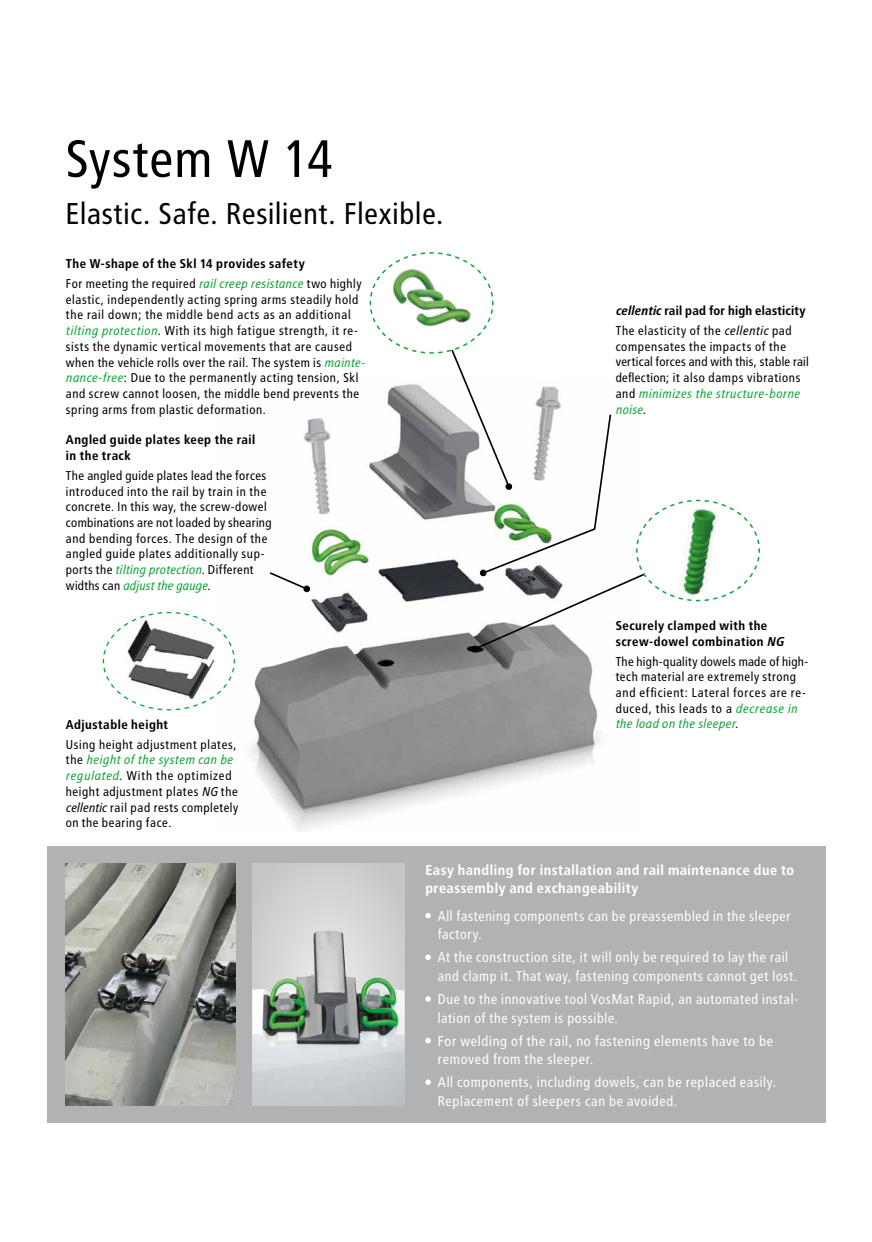
<style>
.page{position:relative;width:872px;height:1242px;background:#fff}
.page>*{position:absolute;margin:0;border:0;box-sizing:border-box;transform-origin:0 0}
.t1{font:52.5px "Transit Pro";letter-spacing:-.015em;color:#000}
.t2{font:30px "Transit Pro";letter-spacing:-.01em;color:#000}
.t3{font:14.25px/18.8px "Transit Pro";letter-spacing:.01em;color:#fff}
.t4{font:700 14.25px/18.8px "Transit Pro";letter-spacing:.015em;color:#fff}
.t5{font:12.75px/15.8px "Transit Pro";letter-spacing:.01em;color:#000}
.t6{font:700 12.75px/15.8px "Transit Pro";letter-spacing:.015em;color:#000}
.t7{font:700 12.75px/20px "Transit Pro";letter-spacing:-.005em;color:#000}
.s1{font-weight:400}
.s2{font-weight:400;font-style:italic;color:#13a538}
.s3{font-style:italic;color:#13a538}
.s4{font-style:italic}
.s5{font-weight:400;font-style:italic}
</style>
<div class="page">
<img style="left:251px;top:417px;width:350px;height:414px">
<div style="left:47px;top:846px;width:778px;height:277px;background:#b3b2b2"></div>
<img style="left:66px;top:863px;width:169px;height:243px">
<svg style="left:268px;top:571px;width:42px;height:21px"></svg>
<svg style="left:425px;top:913px;width:6px;height:5px"></svg>
<svg style="left:425px;top:954px;width:6px;height:6px"></svg>
<svg style="left:425px;top:996px;width:6px;height:5px"></svg>
<svg style="left:425px;top:1037px;width:6px;height:6px"></svg>
<svg style="left:425px;top:1079px;width:6px;height:6px"></svg>
<svg style="left:102px;top:611px;width:133px;height:100px"></svg>
<svg style="left:369px;top:252px;width:391px;height:400px"></svg>
<div style="left:252px;top:863px;width:152px;height:243px;background:#d0d0cf"></div>
<img style="left:252px;top:930px;width:152px;height:176px">
<h1 class="t1" style="left:66px;top:128px;width:270px">System W 14</h1>
<h2 class="t2" style="left:66px;top:196px;width:380px">Elastic. Safe. Resilient. Flexible.</h2>
<p class="t6" style="left:66px;top:254px;width:298px;line-height:20px">The W-shape of the Skl 14 provides safety<br><span class="s1">For meeting the required</span> <span class="s2">rail creep resistance</span> <span class="s1">two highly</span></p>
<p class="t5" style="left:66px;top:291px;width:301px">elastic, independently acting spring arms steadily hold the rail down; the middle bend acts as an additional <span class="s3">tilting protection</span>. With its high fatigue strength, it re&shy;sists the dynamic vertical movements that are caused when the vehicle rolls over the rail. The system is <span class="s3">mainte&shy;nance-free</span>: Due to the permanently acting tension, Skl and screw cannot loosen, the middle bend prevents the spring arms from plastic deformation.</p>
<p class="t6" style="left:66px;top:432px;width:191px">Angled guide plates keep the rail in the track</p>
<p class="t5" style="left:66px;top:467px;width:208px">The angled guide plates lead the forces introduced into the rail by train in the concrete. In this way, the screw-dowel combinations are not loaded by shearing and bending forces. The design of the angled guide plates additionally sup&shy;ports the <span class="s3">tilting protection</span>. Different widths can <span class="s3">adjust the gauge</span><span class="s4">.</span></p>
<p class="t6" style="left:66px;top:716px;width:104px">Adjustable height</p>
<p class="t5" style="left:66px;top:736px;width:174px">Using height adjustment plates, the <span class="s3">height of the system can be regulated</span><span class="s4">.</span> With the optimized height adjustment plates <span class="s4">NG</span> the <span class="s4">cellentic</span> rail pad rests completely on the bearing face.</p>
<p class="t7" style="left:615px;top:301px;width:192px"><span class="s4">cellentic</span> rail pad for high elasticity<br><span class="s1">The elasticity of the</span> <span class="s5">cellentic</span> <span class="s1">pad</span></p>
<p class="t5" style="left:615px;top:338px;width:195px">compensates the impacts of the vertical forces and with this, stable rail deflection; it also damps vibrations and <span class="s3">minimizes the structure-borne noise</span><span class="s4">.</span></p>
<p class="t6" style="left:615px;top:617px;width:170px">Securely clamped with the screw-dowel combination <span class="s4">NG</span></p>
<p class="t5" style="left:615px;top:653px;width:194px">The high-quality dowels made of high&shy;tech material are extremely strong and efficient: Lateral forces are re&shy;duced, this leads to a <span class="s3">decrease in the load on the sleeper</span><span class="s4">.</span></p>
<p class="t4" style="left:425px;top:860px;width:370px">Easy handling for installation and rail maintenance due to preassembly and exchangeability</p>
<p class="t3" style="left:438px;top:906px;width:355px">All fastening components can be preassembled in the sleeper factory.</p>
<p class="t3" style="left:438px;top:948px;width:361px">At the construction site, it will only be required to lay the rail and clamp it. That way, fastening components cannot get lost.</p>
<p class="t3" style="left:438px;top:989px;width:363px">Due to the innovative tool VosMat Rapid, an automated instal&shy;lation of the system is possible.</p>
<p class="t3" style="left:438px;top:1031px;width:337px">For welding of the rail, no fastening elements have to be removed from the sleeper.</p>
<p class="t3" style="left:438px;top:1073px;width:340px">All components, including dowels, can be replaced easily.<br>Replacement of sleepers can be avoided.</p>
</div>
